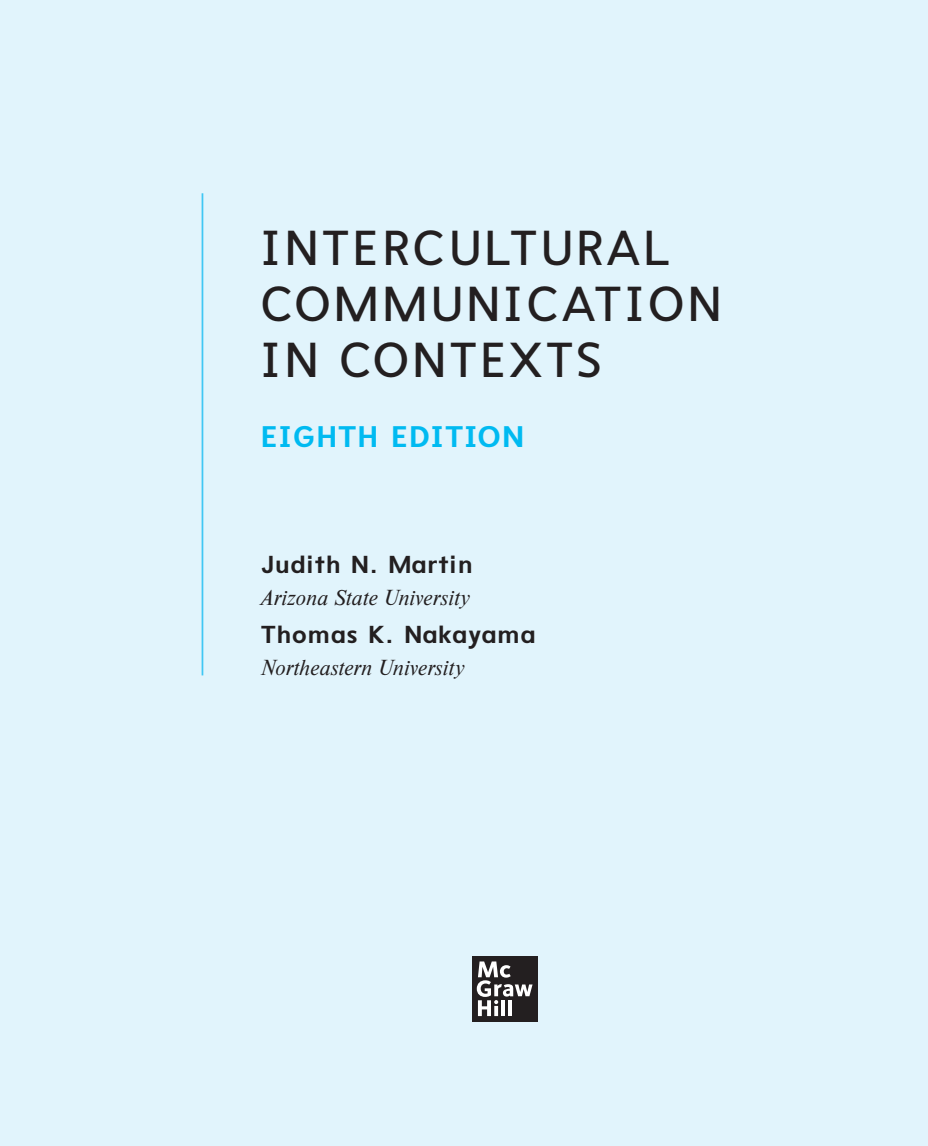
<style>
.page{position:relative;width:928px;height:1146px;background:#e1f4fc}
.page>*{position:absolute;margin:0;border:0;box-sizing:border-box;transform-origin:0 0}
.t1{font:49px/56px "MH Eelemsans";letter-spacing:.05em;color:#231f20}
.t2{font:700 29.75px "MH Eelemsans";letter-spacing:.05em;color:#00baf1}
.t3{font:700 24.5px "MH Eelemsans";letter-spacing:.05em;color:#231f20}
.t4{font:italic 22.75px "Nimbus Rom DOT";color:#231f20}
</style>
<div class="page">
<hr style="left:202px;top:193px;width:1px;height:482px;background:#40c7f4">
<div style="left:472px;top:956px;width:66px;height:65px;background:#231f20"></div>
<svg style="left:477px;top:961px;width:55px;height:55px"></svg>
<h1 class="t1" style="left:261px;top:220px;width:463px">INTERCULTURAL<br>COMMUNICATION<br>IN CONTEXTS</h1>
<h2 class="t2" style="left:261px;top:418px;width:265px">EIGHTH EDITION</h2>
<p class="t3" style="left:261px;top:549px;width:213px">Judith N. Martin</p>
<p class="t4" style="left:261px;top:585px;width:210px">Arizona State University</p>
<p class="t3" style="left:261px;top:619px;width:276px">Thomas K. Nakayama</p>
<p class="t4" style="left:261px;top:655px;width:205px">Northeastern University</p>
</div>
